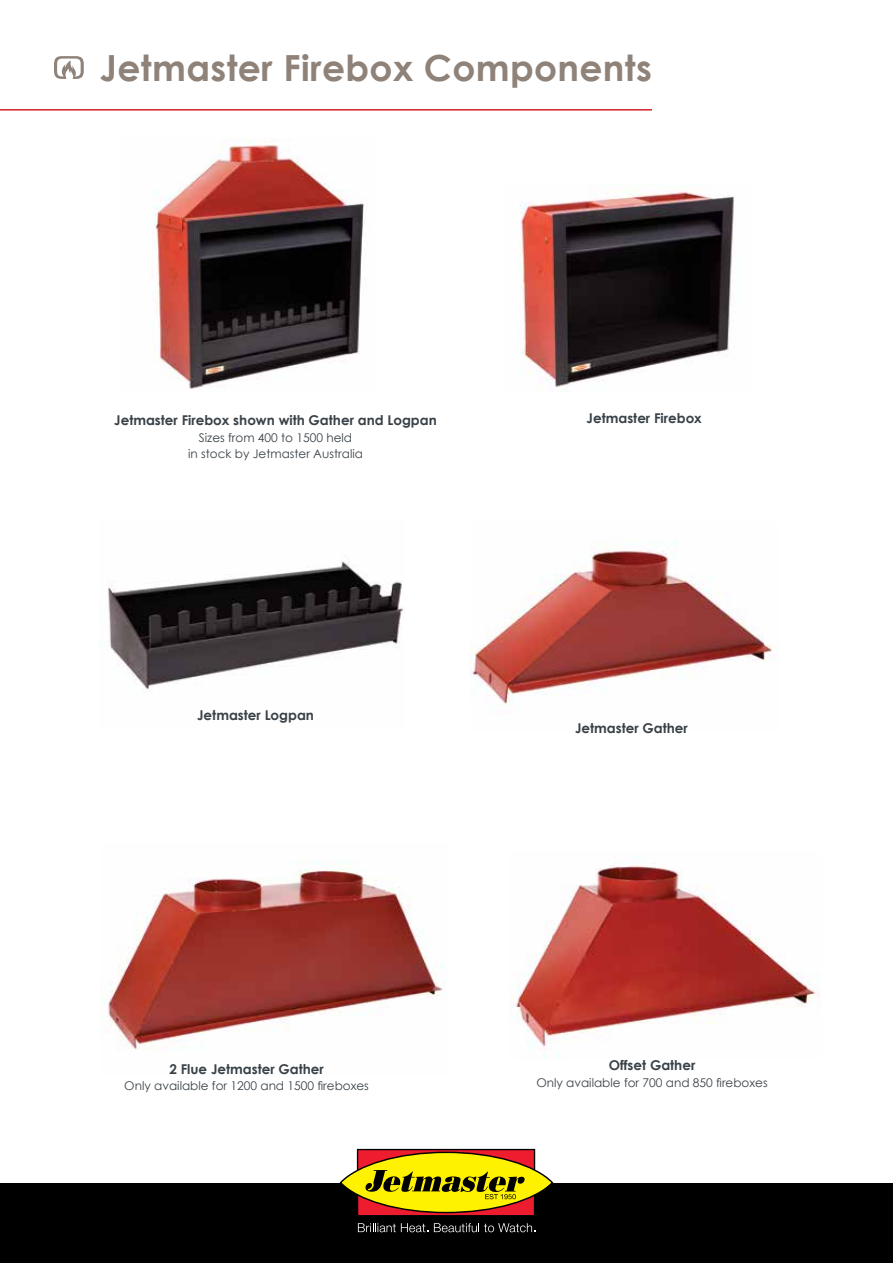
<style>
.page{position:relative;width:893px;height:1263px;background:#fff}
.page>*{position:absolute;margin:0;border:0;box-sizing:border-box;transform-origin:0 0}
.t1{font:700 36px "Century Gothic";letter-spacing:.01em;color:#8f8279}
.t2{font:700 13.5px "Century Gothic";color:#384147}
.t3{font:12px/16.5px "Century Gothic";color:#384147;text-align:center}
</style>
<div class="page">
<img style="left:153px;top:138px;width:212px;height:251px">
<img style="left:100px;top:861px;width:346px;height:189px">
<img style="left:107px;top:561px;width:297px;height:130px">
<img style="left:520px;top:191px;width:215px;height:200px">
<img style="left:510px;top:863px;width:310px;height:196px">
<img style="left:471px;top:541px;width:302px;height:164px">
<div style="left:0;top:1183px;width:893px;height:80px;background:#000"></div>
<div style="left:358px;top:1149px;width:177px;height:67px;background:#ed1c2e"></div>
<div style="left:357px;top:1149px;width:178px;height:67px;border:1px solid #000"></div>
<svg style="left:341px;top:1152px;width:211px;height:60px;fill:#fff200"></svg>
<svg style="left:365px;top:1170px;width:160px;height:29px"></svg>
<svg style="left:358px;top:1223px;width:70px;height:9px"></svg>
<svg style="left:434px;top:1223px;width:101px;height:9px"></svg>
<svg style="left:54px;top:56px;width:30px;height:23px"></svg>
<hr style="left:0;top:109px;width:652px;height:2px;background:#d2232a">
<h1 class="t1" style="left:100px;top:41px;width:553px">Jetmaster Firebox Components</h1>
<p class="t2" style="left:114px;top:410px;width:324px">Jetmaster Firebox shown with Gather and Logpan</p>
<p class="t3" style="left:188px;top:429px;width:176px">Sizes from 400 to 1500 held<br>in stock by Jetmaster Australia</p>
<p class="t2" style="left:197px;top:704px;width:118px">Jetmaster Logpan</p>
<p class="t2" style="left:587px;top:408px;width:117px">Jetmaster Firebox</p>
<p class="t2" style="left:575px;top:718px;width:114px">Jetmaster Gather</p>
<p class="t2" style="left:169px;top:1058px;width:156px">2 Flue Jetmaster Gather</p>
<p class="t3" style="left:124px;top:1077px;width:246px">Only available for 1200 and 1500 fireboxes</p>
<p class="t2" style="left:609px;top:1055px;width:88px">Offset Gather</p>
<p class="t3" style="left:536px;top:1074px;width:233px">Only available for 700 and 850 fireboxes</p>
</div>
